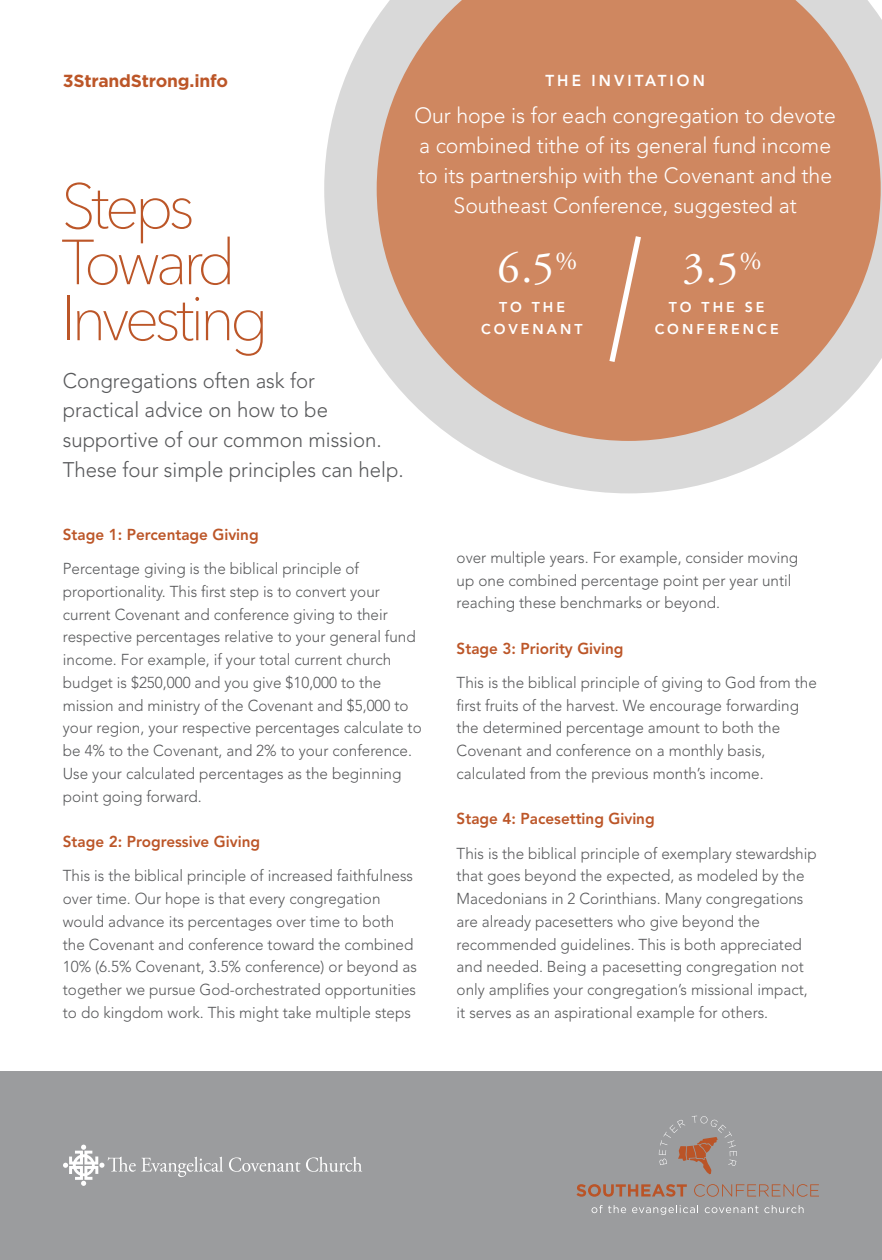
<style>
.page{position:relative;width:882px;height:1260px;background:#fff}
.page>*{position:absolute;margin:0;border:0;box-sizing:border-box;transform-origin:0 0}
.Body_text{font:100 63px/56px "Avenir Next LT Pro";letter-spacing:-.075em;color:#bc5628}
.Body_text-2{font:44.1px "Adobe Garamond Pro";color:#fff}
.Body_text-3{font:300 21.88px/29.8px "Avenir LT Std";color:#fff;text-align:center}
.Body_text-4{font:300 21px/29.8px "Avenir LT Std";color:#58595b}
.t1{font:700 17.5px "Gotham";letter-spacing:-.01em;color:#bc5628}
.Body_text-5{font:300 15.75px/22.8px "Avenir LT Std";color:#58595b}
.Body_text-6{font:800 15.75px "Avenir LT Std";color:#bc5628}
.Body_text-7{font:800 15.75px "Avenir LT Std";letter-spacing:.2em;color:#fff}
.Body_text-8{font:800 14.17px/22.1px "Avenir LT Std";letter-spacing:.215em;color:#fff;text-align:center}
</style>
<div class="page">
<svg style="left:324px;top:18px;width:558px;height:475px"></svg>
<svg style="left:377px;top:0;width:504px;height:441px;background:#d19676"></svg>
<div style="left:0;top:1071px;width:882px;height:189px;background:#9b9c9e"></div>
<svg style="left:606px;top:230px;width:39px;height:138px;background:#d49573"></svg>
<svg style="left:63px;top:1145px;width:160px;height:41px"></svg>
<svg style="left:229px;top:1157px;width:71px;height:15px"></svg>
<svg style="left:306px;top:1157px;width:56px;height:15px"></svg>
<svg style="left:592px;top:1205px;width:34px;height:8px"></svg>
<svg style="left:632px;top:1205px;width:66px;height:10px"></svg>
<svg style="left:705px;top:1206px;width:53px;height:7px"></svg>
<svg style="left:764px;top:1205px;width:40px;height:8px"></svg>
<svg style="left:577px;top:1184px;width:110px;height:13px"></svg>
<svg style="left:694px;top:1184px;width:125px;height:13px"></svg>
<svg style="left:659px;top:1116px;width:78px;height:58px"></svg>
<p class="t1" style="left:63px;top:69px;width:167px">3StrandStrong.info</p>
<p class="Body_text" style="left:61px;top:178px;width:209px">Steps<br>Toward<br>Investing</p>
<p class="Body_text-4" style="left:63px;top:366px;width:343px">Congregations often ask for<br>practical advice on how to be supportive of our common mission.<br>These four simple principles can help.</p>
<p class="Body_text-7" style="left:545px;top:71px;width:161px">THE INVITATION</p>
<p class="Body_text-3" style="left:414px;top:101px;width:423px">Our hope is for each congregation to devote a combined tithe of its general fund income to its partnership with the Covenant and the Southeast Conference, suggested at</p>
<p class="Body_text-2" style="left:497px;top:241px;width:81px">6.5<sup>%</sup></p>
<p class="Body_text-8" style="left:481px;top:296px;width:103px">TO THE<br>COVENANT</p>
<p class="Body_text-2" style="left:682px;top:241px;width:80px">3.5<sup>%</sup></p>
<p class="Body_text-8" style="left:655px;top:296px;width:125px">TO THE SE<br>CONFERENCE</p>
<p class="Body_text-6" style="left:63px;top:525px;width:197px">Stage 1: Percentage Giving</p>
<p class="Body_text-5" style="left:63px;top:557px;width:360px">Percentage giving is the biblical principle of proportionality. This first step is to convert your current Covenant and conference giving to their respective percentages relative to your general fund income. For example, if your total current church budget is $250,000 and you give $10,000 to the mission and ministry of the Covenant and $5,000 to your region, your respective percentages calculate to be 4% to the Covenant, and 2% to your conference.<br>Use your calculated percentages as the beginning point going forward.</p>
<p class="Body_text-6" style="left:63px;top:832px;width:199px">Stage 2: Progressive Giving</p>
<p class="Body_text-5" style="left:63px;top:865px;width:356px">This is the biblical principle of increased faithfulness over time. Our hope is that every congregation would advance its percentages over time to both the Covenant and conference toward the combined 10% (6.5% Covenant, 3.5% conference) or beyond as together we pursue God-orchestrated opportunities to do kingdom work. This might take multiple steps</p>
<p class="Body_text-5" style="left:457px;top:546px;width:343px">over multiple years. For example, consider moving up one combined percentage point per year until reaching these benchmarks or beyond.</p>
<p class="Body_text-6" style="left:457px;top:639px;width:168px">Stage 3: Priority Giving</p>
<p class="Body_text-5" style="left:457px;top:671px;width:362px">This is the biblical principle of giving to God from the first fruits of the harvest. We encourage forwarding the determined percentage amount to both the Covenant and conference on a monthly basis, calculated from the previous month’s income.</p>
<p class="Body_text-6" style="left:457px;top:810px;width:200px">Stage 4: Pacesetting Giving</p>
<p class="Body_text-5" style="left:457px;top:842px;width:362px">This is the biblical principle of exemplary stewardship that goes beyond the expected, as modeled by the Macedonians in 2 Corinthians. Many congregations are already pacesetters who give beyond the recommended guidelines. This is both appreciated and needed. Being a pacesetting congregation not only amplifies your congregation’s missional impact, it serves as an aspirational example for others.</p>
</div>
